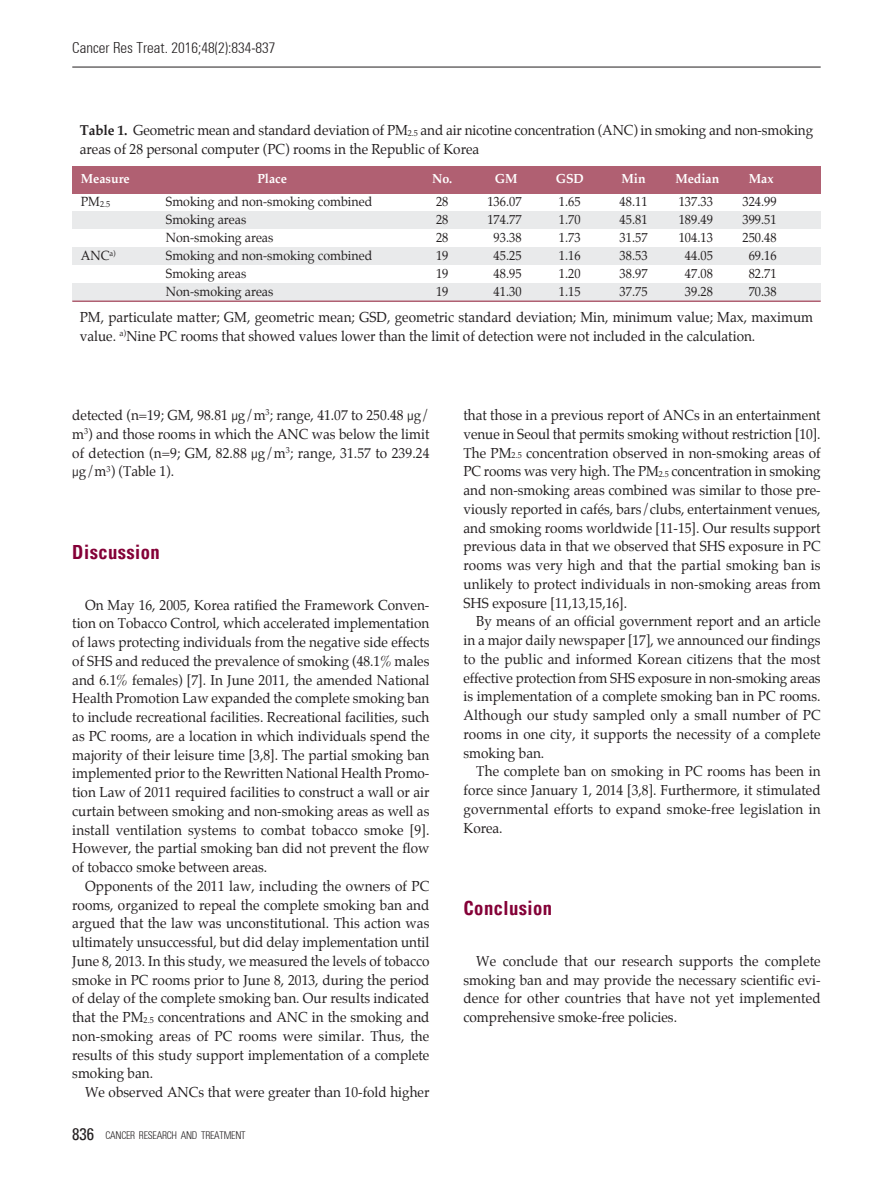
<style>
.page{position:relative;width:893px;height:1191px;background:#fff}
.page>*{position:absolute;margin:0;border:0;box-sizing:border-box;transform-origin:0 0}
.t1{font:700 condensed 19.5px "Univers";letter-spacing:.025em;color:#840037;scale:.95 1}
.t2{font:300 condensed 15px "Univers";color:#231f20}
.t3{font:14.25px/18.8px "Palatino";color:#231f20;text-align:justify;scale:.95 1}
.t4{font:13.05px "Palatino";color:#231f20;scale:.95 1}
.t5{font:700 13.05px "Palatino";color:#fff;scale:.95 1}
.t6{font:300 condensed 10.5px "Univers";letter-spacing:-.025em;color:#231f20;scale:.95 1}
.t7{font:8.55px "Palatino";color:#231f20;scale:.95 1}
.s1{font-weight:700}
.s2{font-size:8.55px}
.s3{font-size:13.05px}
.s4{font-family:"Franklin Gothic";font-size:13.05px}
.s5{font-weight:400;font-size:16.5px}
</style>
<div class="page">
<hr style="left:72px;top:67px;width:749px;height:1px;background:#231f20">
<div style="left:72px;top:166px;width:749px;height:27px;background:#b06072"></div>
<div style="left:72px;top:212px;width:749px;height:17px;background:#e9eaeb"></div>
<div style="left:72px;top:248px;width:749px;height:17px;background:#e9eaeb"></div>
<div style="left:72px;top:284px;width:749px;height:17px;background:#e9eaeb"></div>
<hr style="left:72px;top:300px;width:749px;height:2px;background:#b06072">
<p class="t2" style="left:72px;top:39px;width:205px">Cancer Res Treat. 2016;48(2):834-837</p>
<p class="t3" style="left:80px;top:122px;width:773px"><span class="s1">Table 1.</span> Geometric mean and standard deviation of PM<span class="s2">2.5</span> and air nicotine concentration (ANC) in smoking and non-smoking areas of 28 personal computer (PC) rooms in the Republic of Korea</p>
<p class="t5" style="left:81px;top:173px;width:53px">Measure</p>
<p class="t5" style="left:257px;top:173px;width:33px">Place</p>
<p class="t5" style="left:432px;top:173px;width:23px">No.</p>
<p class="t5" style="left:495px;top:173px;width:25px">GM</p>
<p class="t5" style="left:556px;top:173px;width:31px">GSD</p>
<p class="t5" style="left:621px;top:173px;width:27px">Min</p>
<p class="t5" style="left:675px;top:173px;width:48px">Median</p>
<p class="t5" style="left:749px;top:173px;width:28px">Max</p>
<p class="t7" style="left:81px;top:200px;width:32px"><span class="s3">PM</span>2.5</p>
<p class="t4" style="left:166px;top:195px;width:219px">Smoking and non-smoking combined</p>
<p class="t4" style="left:436px;top:195px;width:15px">28</p>
<p class="t4" style="left:487px;top:195px;width:37px">136.07</p>
<p class="t4" style="left:559px;top:195px;width:24px">1.65</p>
<p class="t4" style="left:620px;top:195px;width:31px">48.11</p>
<p class="t4" style="left:679px;top:195px;width:37px">137.33</p>
<p class="t4" style="left:743px;top:195px;width:37px">324.99</p>
<p class="t4" style="left:166px;top:213px;width:86px">Smoking areas</p>
<p class="t4" style="left:436px;top:213px;width:15px">28</p>
<p class="t4" style="left:487px;top:213px;width:37px">174.77</p>
<p class="t4" style="left:559px;top:213px;width:24px">1.70</p>
<p class="t4" style="left:620px;top:213px;width:31px">45.81</p>
<p class="t4" style="left:679px;top:213px;width:37px">189.49</p>
<p class="t4" style="left:743px;top:213px;width:37px">399.51</p>
<p class="t4" style="left:166px;top:231px;width:115px">Non-smoking areas</p>
<p class="t4" style="left:436px;top:231px;width:15px">28</p>
<p class="t4" style="left:494px;top:231px;width:31px">93.38</p>
<p class="t4" style="left:559px;top:231px;width:24px">1.73</p>
<p class="t4" style="left:620px;top:231px;width:31px">31.57</p>
<p class="t4" style="left:679px;top:231px;width:37px">104.13</p>
<p class="t4" style="left:743px;top:231px;width:37px">250.48</p>
<p class="t4" style="left:81px;top:249px;width:38px">ANC<sup>a)</sup></p>
<p class="t4" style="left:166px;top:249px;width:219px">Smoking and non-smoking combined</p>
<p class="t4" style="left:436px;top:249px;width:15px">19</p>
<p class="t4" style="left:494px;top:249px;width:31px">45.25</p>
<p class="t4" style="left:559px;top:249px;width:24px">1.16</p>
<p class="t4" style="left:620px;top:249px;width:31px">38.53</p>
<p class="t4" style="left:685px;top:249px;width:31px">44.05</p>
<p class="t4" style="left:749px;top:249px;width:31px">69.16</p>
<p class="t4" style="left:166px;top:267px;width:86px">Smoking areas</p>
<p class="t4" style="left:436px;top:267px;width:15px">19</p>
<p class="t4" style="left:494px;top:267px;width:31px">48.95</p>
<p class="t4" style="left:559px;top:267px;width:24px">1.20</p>
<p class="t4" style="left:620px;top:267px;width:31px">38.97</p>
<p class="t4" style="left:685px;top:267px;width:31px">47.08</p>
<p class="t4" style="left:749px;top:267px;width:31px">82.71</p>
<p class="t4" style="left:166px;top:285px;width:115px">Non-smoking areas</p>
<p class="t4" style="left:436px;top:285px;width:15px">19</p>
<p class="t4" style="left:494px;top:285px;width:31px">41.30</p>
<p class="t4" style="left:559px;top:285px;width:24px">1.15</p>
<p class="t4" style="left:620px;top:285px;width:31px">37.75</p>
<p class="t4" style="left:685px;top:285px;width:31px">39.28</p>
<p class="t4" style="left:749px;top:285px;width:31px">70.38</p>
<p class="t3" style="left:80px;top:309px;width:773px">PM, particulate matter; GM, geometric mean; GSD, geometric standard deviation; Min, minimum value; Max, maximum value. <sup>a)</sup>Nine PC rooms that showed values lower than the limit of detection were not included in the calculation.</p>
<p class="t3" style="left:72px;top:407px;width:377px">detected (n=19; GM, 98.81 <span class="s4">µ</span>g/m<sup>3</sup>; range, 41.07 to 250.48 <span class="s4">µ</span>g/ m<sup>3</sup>) and those rooms in which the ANC was below the limit of detection (n=9; GM, 82.88 <span class="s4">µ</span>g/m<sup>3</sup>; range, 31.57 to 239.24 <span class="s4">µ</span>g/m<sup>3</sup>) (Table 1).</p>
<h1 class="t1" style="left:72px;top:540px;width:94px">Discussion</h1>
<p class="t3" style="left:72px;top:596px;width:377px;text-indent:13px">On May 16, 2005, Korea ratified the Framework Conven&shy;tion on Tobacco Control, which accelerated implementation of laws protecting individuals from the negative side effects of SHS and reduced the prevalence of smoking (48.1% males and 6.1% females) [7]. In June 2011, the amended National Health Promotion Law expanded the complete smoking ban to include recreational facilities. Recreational facilities, such as PC rooms, are a location in which individuals spend the majority of their leisure time [3,8]. The partial smoking ban implemented prior to the Rewritten National Health Promo&shy;tion Law of 2011 required facilities to construct a wall or air curtain between smoking and non-smoking areas as well as install ventilation systems to combat tobacco smoke [9].<br>However, the partial smoking ban did not prevent the flow of tobacco smoke between areas.</p>
<p class="t3" style="left:72px;top:877px;width:378px;text-indent:13px">Opponents of the 2011 law, including the owners of PC rooms, organized to repeal the complete smoking ban and argued that the law was unconstitutional. This action was ultimately unsuccessful, but did delay implementation until June 8, 2013. In this study, we measured the levels of tobacco smoke in PC rooms prior to June 8, 2013, during the period of delay of the complete smoking ban. Our results indicated that the PM<span class="s2">2.5</span> concentrations and ANC in the smoking and non-smoking areas of PC rooms were similar. Thus, the results of this study support implementation of a complete smoking ban.</p>
<p class="t3" style="left:85px;top:1084px;width:364px">We observed ANCs that were greater than 10-fold higher</p>
<p class="t6" style="left:72px;top:1129px;width:184px"><span class="s5">836</span> CANCER RESEARCH AND TREATMENT</p>
<p class="t3" style="left:463px;top:407px;width:377px">that those in a previous report of ANCs in an entertainment venue in Seoul that permits smoking without restriction [10].<br>The PM<span class="s2">2.5</span> concentration observed in non-smoking areas of PC rooms was very high. The PM<span class="s2">2.5</span> concentration in smoking and non-smoking areas combined was similar to those pre&shy;viously reported in cafés, bars/clubs, entertainment venues, and smoking rooms worldwide [11-15]. Our results support previous data in that we observed that SHS exposure in PC rooms was very high and that the partial smoking ban is unlikely to protect individuals in non-smoking areas from SHS exposure [11,13,15,16].</p>
<p class="t3" style="left:463px;top:613px;width:377px;text-indent:13px">By means of an official government report and an article in a major daily newspaper [17], we announced our findings to the public and informed Korean citizens that the most effective protection from SHS exposure in non-smoking areas is implementation of a complete smoking ban in PC rooms.<br>Although our study sampled only a small number of PC rooms in one city, it supports the necessity of a complete smoking ban.</p>
<p class="t3" style="left:463px;top:763px;width:377px;text-indent:13px">The complete ban on smoking in PC rooms has been in force since January 1, 2014 [3,8]. Furthermore, it stimulated governmental efforts to expand smoke-free legislation in Korea.</p>
<h1 class="t1" style="left:463px;top:896px;width:95px">Conclusion</h1>
<p class="t3" style="left:463px;top:952px;width:377px;text-indent:13px">We conclude that our research supports the complete smoking ban and may provide the necessary scientific evi&shy;dence for other countries that have not yet implemented comprehensive smoke-free policies.</p>
</div>
